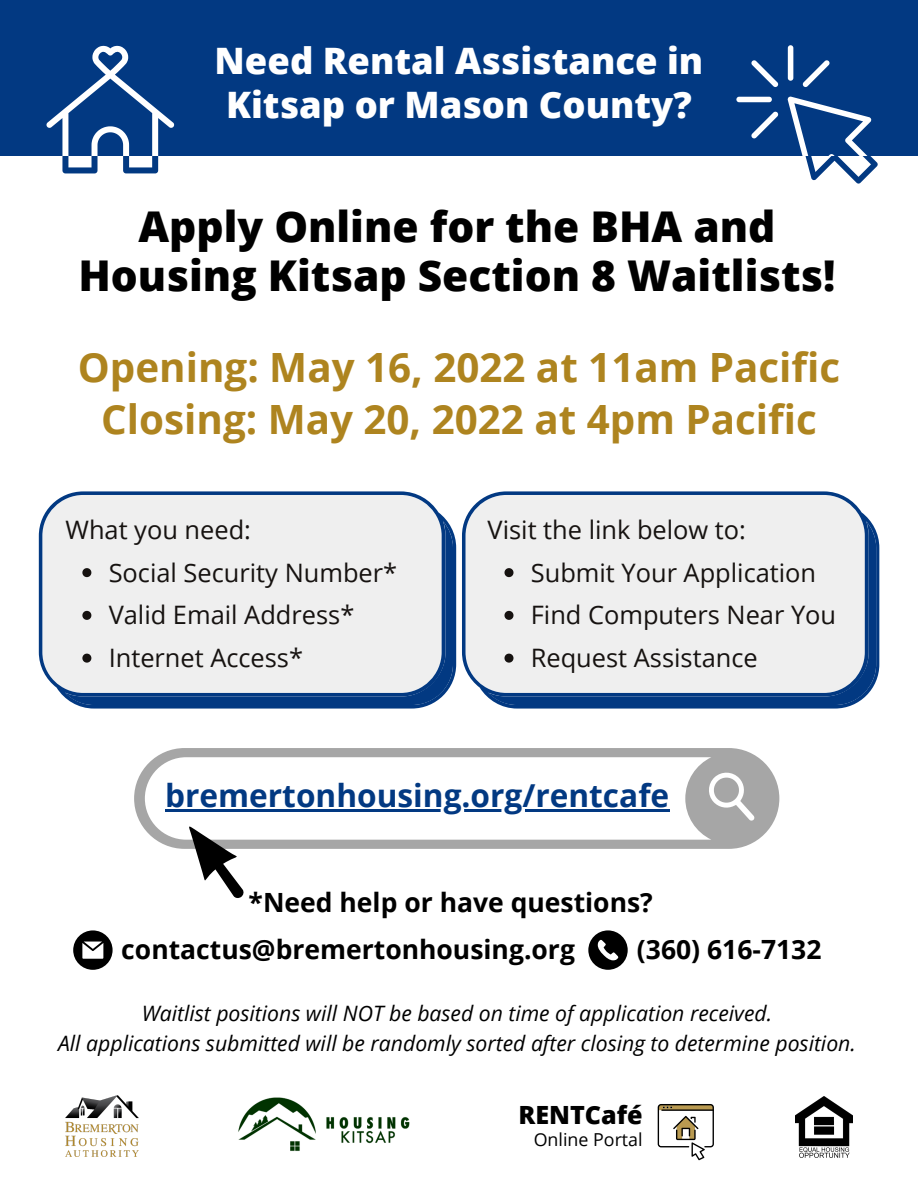
<style>
.page{position:relative;width:918px;height:1188px;background:#fff}
.page>*{position:absolute;margin:0;border:0;box-sizing:border-box;transform-origin:0 0}
.t1{font:800 42.45px "Open Sans";color:#000}
.t2{font:700 40.35px "Open Sans";color:#ae841f}
.t3{font:800 36.45px "Open Sans";color:#fff}
.t4{font:700 31.65px "Open Sans";color:#023982}
.t5{font:700 26.55px "Open Sans";color:#000}
.t6{font:25.35px "Open Sans";color:#161210}
.t7{font:800 25.05px "Open Sans";color:#000}
.t8{font:italic 21.15px "Open Sans";color:#000}
.t9{font:17.85px "Open Sans";color:#000}
</style>
<div class="page">
<div style="left:0;top:0;width:918px;height:155px;background:#023982"></div>
<div style="left:134px;top:748px;width:645px;height:101px;background:#a6a6a6;border-radius:50px"></div>
<div style="left:145px;top:757px;width:566px;height:83px;background:#fff"></div>
<svg style="left:707px;top:771px;width:48px;height:50px"></svg>
<svg style="left:186px;top:824px;width:58px;height:74px"></svg>
<img style="left:66px;top:1095px;width:73px;height:62px">
<img style="left:796px;top:1096px;width:56px;height:61px">
<svg style="left:658px;top:1104px;width:56px;height:56px"></svg>
<img style="left:238px;top:1097px;width:172px;height:54px">
<svg style="left:751px;top:60px;width:27px;height:27px"></svg>
<svg style="left:803px;top:60px;width:27px;height:27px"></svg>
<div style="left:788px;top:45px;width:5px;height:36px;background:#fff;border-radius:3px"></div>
<div style="left:736px;top:97px;width:36px;height:5px;background:#fff;border-radius:3px"></div>
<svg style="left:751px;top:111px;width:27px;height:27px"></svg>
<svg style="left:788px;top:96px;width:90px;height:88px"></svg>
<svg style="left:46px;top:46px;width:128px;height:127px"></svg>
<svg style="left:39px;top:491px;width:417px;height:218px;fill:#efefef"></svg>
<hr style="left:165px;top:809px;width:385px;height:3px;background:#023982">
<hr style="left:550px;top:809px;width:119px;height:3px;background:#023982">
<svg style="left:82px;top:568px;width:9px;height:9px"></svg>
<svg style="left:82px;top:611px;width:9px;height:9px"></svg>
<svg style="left:82px;top:654px;width:9px;height:9px"></svg>
<svg style="left:462px;top:491px;width:417px;height:218px;fill:#efefef"></svg>
<svg style="left:504px;top:568px;width:9px;height:9px"></svg>
<svg style="left:504px;top:611px;width:9px;height:9px"></svg>
<svg style="left:504px;top:654px;width:9px;height:9px"></svg>
<svg style="left:588px;top:930px;width:40px;height:40px"></svg>
<svg style="left:73px;top:930px;width:40px;height:40px"></svg>
<p class="t3" style="left:215px;top:35px;width:490px">Need Rental Assistance in</p>
<p class="t3" style="left:226px;top:79px;width:467px">Kitsap or Mason County?</p>
<p class="t1" style="left:138px;top:196px;width:639px">Apply Online for the BHA and</p>
<p class="t1" style="left:78px;top:246px;width:759px">Housing Kitsap Section 8 Waitlists!</p>
<p class="t2" style="left:78px;top:338px;width:764px">Opening: May 16, 2022 at 11am Pacific</p>
<p class="t2" style="left:101px;top:391px;width:717px">Closing: May 20, 2022 at 4pm Pacific</p>
<p class="t6" style="left:66px;top:512px;width:187px">What you need:</p>
<p class="t6" style="left:109px;top:555px;width:290px">Social Security Number*</p>
<p class="t6" style="left:109px;top:597px;width:247px">Valid Email Address*</p>
<p class="t6" style="left:109px;top:640px;width:196px">Internet Access*</p>
<p class="t6" style="left:488px;top:512px;width:260px">Visit the link below to:</p>
<p class="t6" style="left:531px;top:555px;width:287px">Submit Your Application</p>
<p class="t6" style="left:531px;top:597px;width:307px">Find Computers Near You</p>
<p class="t6" style="left:531px;top:640px;width:228px">Request Assistance</p>
<p class="t4" style="left:165px;top:773px;width:506px">bremertonhousing.org/rentcafe</p>
<p class="t5" style="left:249px;top:884px;width:406px">*Need help or have questions?</p>
<p class="t5" style="left:121px;top:931px;width:455px">contactus@bremertonhousing.org</p>
<p class="t5" style="left:637px;top:931px;width:186px">(360) 616-7132</p>
<p class="t8" style="left:142px;top:999px;width:632px">Waitlist positions will NOT be based on time of application received.</p>
<p class="t8" style="left:58px;top:1028px;width:799px">All applications submitted will be randomly sorted after closing to determine position.</p>
<p class="t7" style="left:518px;top:1097px;width:126px">RENTCafé</p>
<p class="t9" style="left:534px;top:1127px;width:110px">Online Portal</p>
</div>
